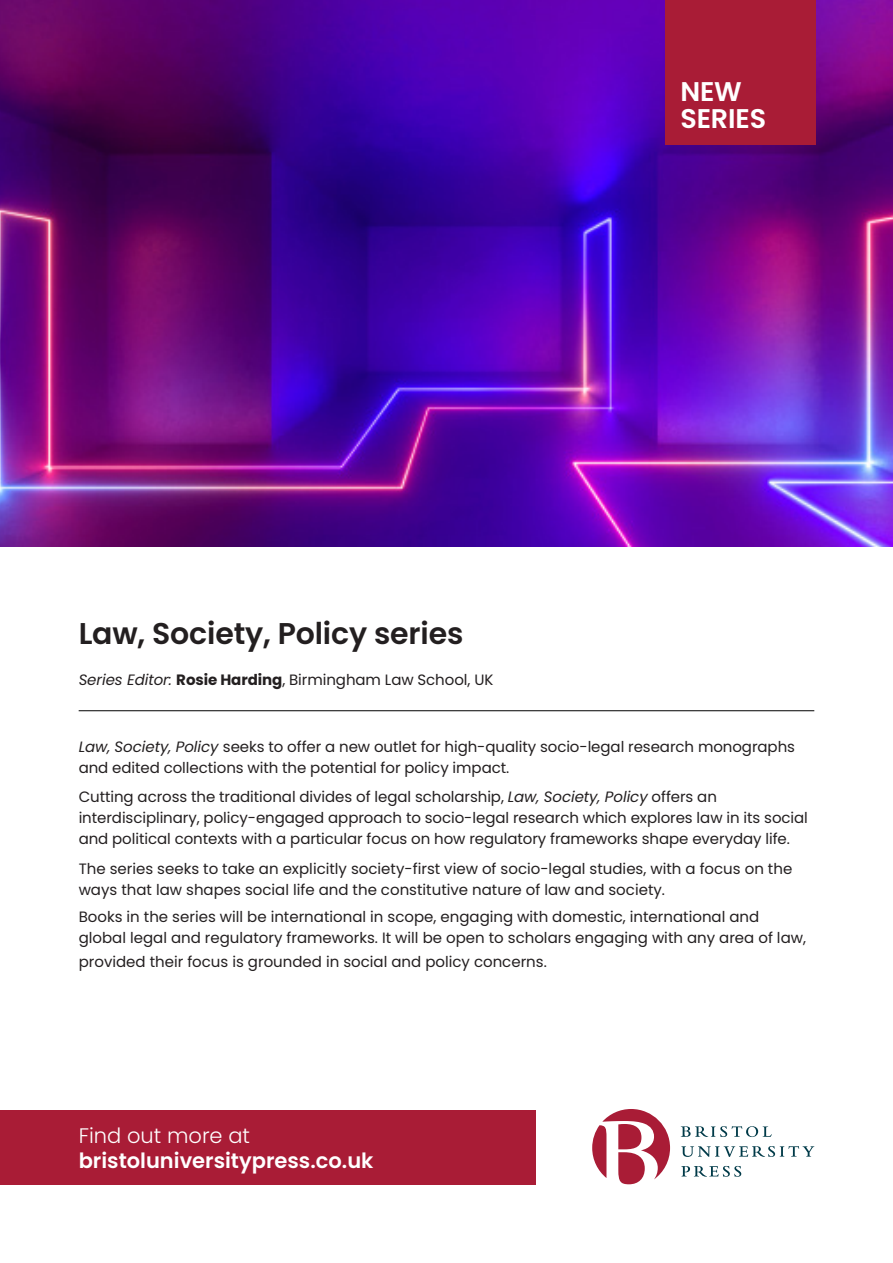
<style>
.page{position:relative;width:893px;height:1263px;background:#fff}
.page>*{position:absolute;margin:0;border:0;box-sizing:border-box;transform-origin:0 0}
.BOOK_TITLE{font:600 30px "Poppins";letter-spacing:-.005em;color:#231f20}
.SERIES_BOOK_TITLE{font:600 27px/26.2px "Poppins";letter-spacing:-.005em;color:#fff}
.SUBJECT_BIO{font:600 21px "Poppins";color:#fff}
.SUBJECT_BIO-2{font:300 21px "Poppins";color:#fff}
.SERIES_EDITORS{font:15px/21px "Poppins";letter-spacing:-.005em;color:#231f20}
.SUBJECT_BIO-3{font:15px/21px "Poppins";color:#231f20}
.AUTHORS{font:15px "Poppins";letter-spacing:-.005em;color:#231f20}
.s1{font-style:italic}
.s2{font-weight:700}
</style>
<div class="page">
<img style="left:0;top:0;width:893px;height:546px">
<svg style="left:592px;top:1109px;width:78px;height:75px"></svg>
<svg style="left:681px;top:1126px;width:91px;height:11px"></svg>
<svg style="left:681px;top:1146px;width:133px;height:11px"></svg>
<svg style="left:681px;top:1166px;width:60px;height:11px"></svg>
<div style="left:0;top:1110px;width:536px;height:74px;background:#a91c36"></div>
<hr style="left:79px;top:710px;width:735px;height:1px;background:#000">
<div style="left:665px;top:0;width:151px;height:145px;background:#a91c36"></div>
<p class="SERIES_BOOK_TITLE" style="left:680px;top:79px;width:87px">NEW<br>SERIES</p>
<p class="BOOK_TITLE" style="left:79px;top:616px;width:386px">Law, Society, Policy series</p>
<p class="AUTHORS" style="left:79px;top:671px;width:416px"><span class="s1">Series Editor:</span> <span class="s2">Rosie Harding</span>, Birmingham Law School, UK</p>
<p class="SERIES_EDITORS" style="left:79px;top:736px;width:718px"><span class="s1">Law, Society, Policy</span> seeks to offer a new outlet for high-quality socio-legal research monographs and edited collections with the potential for policy impact.</p>
<p class="SERIES_EDITORS" style="left:79px;top:787px;width:731px">Cutting across the traditional divides of legal scholarship, <span class="s1">Law, Society, Policy</span> offers an interdisciplinary, policy-engaged approach to socio-legal research which explores law in its social and political contexts with a particular focus on how regulatory frameworks shape everyday life.</p>
<p class="SUBJECT_BIO-3" style="left:79px;top:858px;width:715px">The series seeks to take an explicitly society-first view of socio-legal studies, with a focus on the ways that law shapes social life and the constitutive nature of law and society.</p>
<p class="SERIES_EDITORS" style="left:79px;top:906px;width:729px">Books in the series will be international in scope, engaging with domestic, international and global legal and regulatory frameworks. It will be open to scholars engaging with any area of law,</p>
<p class="SERIES_EDITORS" style="left:79px;top:951px;width:470px">provided their focus is grounded in social and policy concerns.</p>
<p class="SUBJECT_BIO-2" style="left:79px;top:1123px;width:173px">Find out more at</p>
<p class="SUBJECT_BIO" style="left:79px;top:1148px;width:296px">bristoluniversitypress.co.uk</p>
</div>
